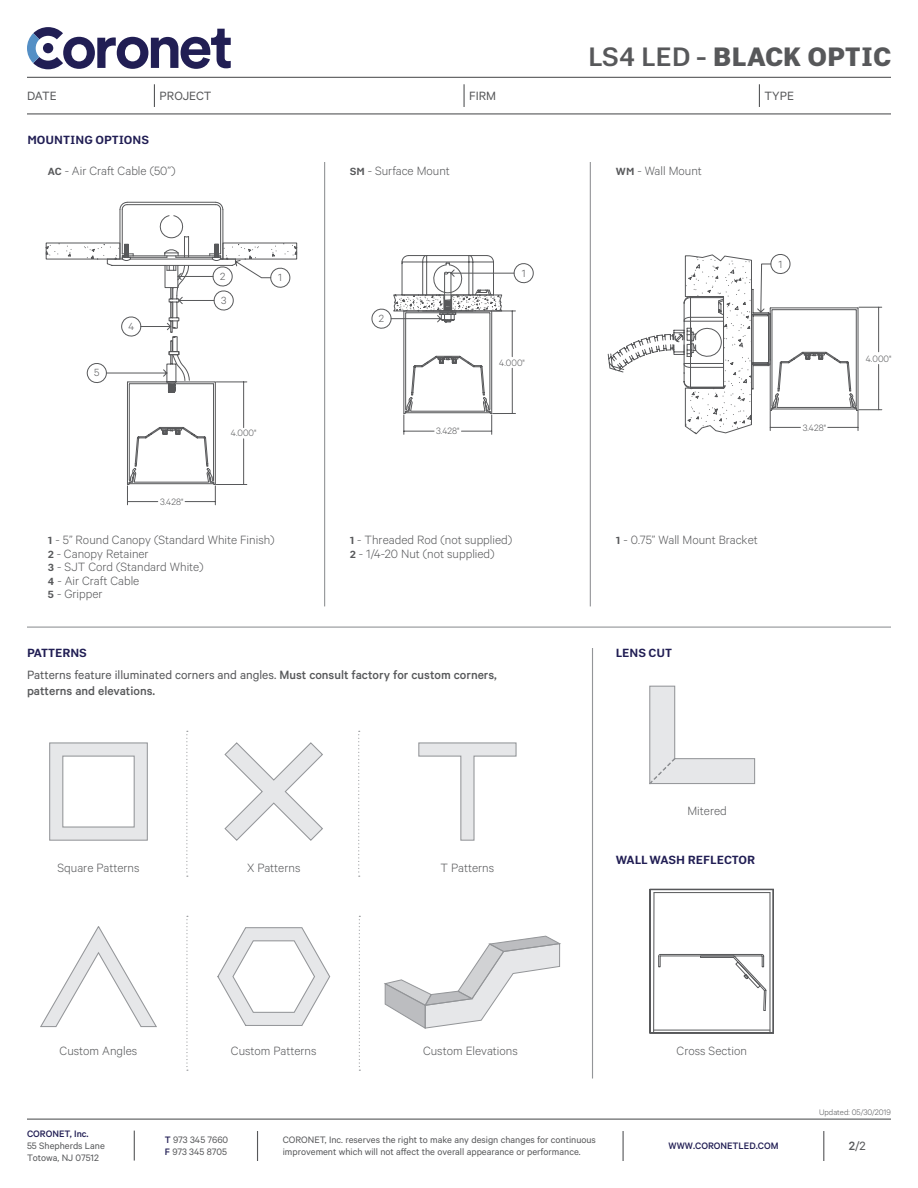
<style>
.page{position:relative;width:918px;height:1188px;background:#fff}
.page>*{position:absolute;margin:0;border:0;box-sizing:border-box;transform-origin:0 0}
.t1{font:27px "Abitare Sans 800 wt";color:#57585a}
.Description_Text{font:300 13.5px "Calibre";color:#57585a}
.Text{font:500 13.5px/15.8px "Calibre";color:#57585a}
.t2{font:13.5px "Calibre";color:#57585a}
.Blue_Head{font:12px "Abitare Sans 600 wt";color:#211e54}
.t3{font:300 11.7px "Calibre";color:#57585a}
.t4{font:10.5px/12px "Calibre";color:#57585a}
.t5{font:500 10.5px "Calibre";color:#211e54}
.t6{font:300 10.35px "Calibre";color:#57585a}
.t7{font:300 9px "Calibre";color:#57585a}
.s1{font-family:"Abitare Sans 500 wt"}
.s2{font-family:"Abitare Sans 600 wt";font-weight:400;font-size:10.5px}
.s3{font-weight:400}
.s4{font-weight:500;color:#211e54}
.s5{font-weight:500}
</style>
<div class="page">
<hr style="left:27px;top:77px;width:864px;height:1px;background:#57585a">
<hr style="left:27px;top:113px;width:864px;height:1px;background:#57585a">
<svg style="left:27px;top:27px;width:204px;height:42px"></svg>
<svg style="left:154px;top:84px;width:1px;height:23px"></svg>
<svg style="left:464px;top:84px;width:1px;height:23px"></svg>
<svg style="left:759px;top:84px;width:1px;height:23px"></svg>
<hr style="left:27px;top:1119px;width:864px;height:1px;background:#57585a">
<hr style="left:134px;top:1131px;width:1px;height:30px;background:#57585a">
<hr style="left:257px;top:1131px;width:1px;height:30px;background:#57585a">
<hr style="left:623px;top:1131px;width:1px;height:30px;background:#57585a">
<hr style="left:823px;top:1131px;width:1px;height:30px;background:#57585a">
<hr style="left:590px;top:162px;width:1px;height:444px;background:#939598">
<hr style="left:324px;top:162px;width:1px;height:444px;background:#939598">
<hr style="left:27px;top:627px;width:864px;height:1px;background:#939598">
<svg style="left:186px;top:731px;width:2px;height:146px"></svg>
<svg style="left:358px;top:731px;width:2px;height:146px"></svg>
<svg style="left:359px;top:916px;width:1px;height:155px"></svg>
<svg style="left:186px;top:916px;width:2px;height:155px"></svg>
<svg style="left:418px;top:743px;width:98px;height:98px"></svg>
<svg style="left:218px;top:927px;width:112px;height:99px"></svg>
<svg style="left:49px;top:743px;width:99px;height:98px"></svg>
<div style="left:63px;top:756px;width:71px;height:71px;border:1px solid #939598"></div>
<svg style="left:225px;top:742px;width:98px;height:99px"></svg>
<svg style="left:40px;top:926px;width:117px;height:101px"></svg>
<svg style="left:385px;top:936px;width:176px;height:93px"></svg>
<svg style="left:45px;top:242px;width:253px;height:263px"></svg>
<svg style="left:87px;top:202px;width:204px;height:283px"></svg>
<svg style="left:371px;top:255px;width:163px;height:179px"></svg>
<svg style="left:607px;top:254px;width:275px;height:181px"></svg>
<svg style="left:658px;top:954px;width:109px;height:57px"></svg>
<hr style="left:660px;top:954px;width:102px;height:1px;background:#57585a">
<hr style="left:654px;top:1030px;width:116px;height:1px;background:#57585a">
<hr style="left:653px;top:893px;width:1px;height:140px;background:#57585a">
<hr style="left:654px;top:892px;width:116px;height:1px;background:#57585a">
<hr style="left:770px;top:893px;width:1px;height:139px;background:#57585a">
<div style="left:650px;top:889px;width:124px;height:144px;border:1px solid #57585a"></div>
<hr style="left:592px;top:648px;width:1px;height:431px;background:#939598">
<svg style="left:649px;top:686px;width:106px;height:98px"></svg>
<h1 class="t1" style="left:588px;top:40px;width:305px"><span class="s1">LS4 LED -</span> BLACK OPTIC</h1>
<p class="t2" style="left:27px;top:88px;width:31px">DATE</p>
<p class="t2" style="left:160px;top:88px;width:53px">PROJECT</p>
<p class="t2" style="left:469px;top:88px;width:28px">FIRM</p>
<p class="t2" style="left:765px;top:88px;width:31px">TYPE</p>
<p class="Blue_Head" style="left:27px;top:133px;width:123px">MOUNTING OPTIONS</p>
<p class="Description_Text" style="left:48px;top:163px;width:129px"><span class="s2">AC</span> - Air Craft Cable (50”)</p>
<p class="t3" style="left:94px;top:366px;width:7px">5</p>
<p class="t3" style="left:128px;top:319px;width:7px">4</p>
<p class="t6" style="left:160px;top:496px;width:25px">3.428"</p>
<p class="t3" style="left:220px;top:269px;width:7px">2</p>
<p class="t3" style="left:278px;top:270px;width:5px">1</p>
<p class="t3" style="left:221px;top:293px;width:7px">3</p>
<p class="t6" style="left:231px;top:427px;width:27px">4.000"</p>
<p class="Description_Text" style="left:48px;top:532px;width:228px"><span class="s2">1</span> - 5” Round Canopy (Standard White Finish)</p>
<p class="Description_Text" style="left:48px;top:546px;width:102px"><span class="s2">2</span> - Canopy Retainer</p>
<p class="Description_Text" style="left:48px;top:559px;width:157px"><span class="s2">3</span> - SJT Cord (Standard White)</p>
<p class="Description_Text" style="left:48px;top:573px;width:93px"><span class="s2">4</span> - Air Craft Cable</p>
<p class="Description_Text" style="left:48px;top:586px;width:56px"><span class="s2">5</span> - Gripper</p>
<p class="Description_Text" style="left:350px;top:163px;width:102px"><span class="s2">SM</span> - Surface Mount</p>
<p class="t3" style="left:379px;top:312px;width:7px">2</p>
<p class="t6" style="left:436px;top:425px;width:25px">3.428"</p>
<p class="t3" style="left:522px;top:266px;width:5px">1</p>
<p class="t6" style="left:499px;top:356px;width:27px">4.000"</p>
<p class="Description_Text" style="left:350px;top:532px;width:164px"><span class="s2">1</span> - Threaded Rod (not supplied)</p>
<p class="Description_Text" style="left:350px;top:546px;width:146px"><span class="s2">2</span> - 1/4-20 Nut (not supplied)</p>
<p class="Blue_Head" style="left:27px;top:646px;width:61px">PATTERNS</p>
<p class="Text" style="left:27px;top:666px;width:471px"><span class="s3">Patterns feature illuminated corners and angles.</span> Must consult factory for custom corners, patterns and elevations.</p>
<p class="Description_Text" style="left:58px;top:860px;width:83px">Square Patterns</p>
<p class="Description_Text" style="left:247px;top:860px;width:55px">X Patterns</p>
<p class="Description_Text" style="left:60px;top:1043px;width:79px">Custom Angles</p>
<p class="Description_Text" style="left:231px;top:1043px;width:87px">Custom Patterns</p>
<p class="Description_Text" style="left:441px;top:860px;width:55px">T Patterns</p>
<p class="Description_Text" style="left:423px;top:1043px;width:96px">Custom Elevations</p>
<p class="Description_Text" style="left:616px;top:163px;width:87px"><span class="s2">WM</span> - Wall Mount</p>
<p class="t3" style="left:779px;top:257px;width:5px">1</p>
<p class="t6" style="left:803px;top:421px;width:25px">3.428"</p>
<p class="t6" style="left:866px;top:352px;width:27px">4.000"</p>
<p class="Description_Text" style="left:616px;top:532px;width:143px"><span class="s2">1</span> - 0.75” Wall Mount Bracket</p>
<p class="Blue_Head" style="left:616px;top:646px;width:58px">LENS CUT</p>
<p class="Description_Text" style="left:687px;top:803px;width:41px">Mitered</p>
<p class="Blue_Head" style="left:616px;top:853px;width:141px">WALL WASH REFLECTOR</p>
<p class="Description_Text" style="left:677px;top:1043px;width:72px">Cross Section</p>
<p class="t7" style="left:819px;top:1107px;width:73px">Updated: 05/30/2019</p>
<p class="t5" style="left:27px;top:1128px;width:63px">CORONET, Inc.</p>
<p class="t4" style="left:27px;top:1139px;width:79px">55 Shepherds Lane<br>Totowa, NJ 07512</p>
<p class="t4" style="left:165px;top:1134px;width:65px"><span class="s4">T</span> 973 345 7660<br><span class="s4">F</span> 973 345 8705</p>
<p class="t5" style="left:669px;top:1140px;width:111px">WWW.CORONETLED.COM</p>
<p class="t4" style="left:283px;top:1134px;width:315px">CORONET, Inc. reserves the right to make any design changes for continuous improvement which will not affect the overall appearance or performance.</p>
<p class="t2" style="left:849px;top:1138px;width:18px"><span class="s5">2</span>/2</p>
</div>
